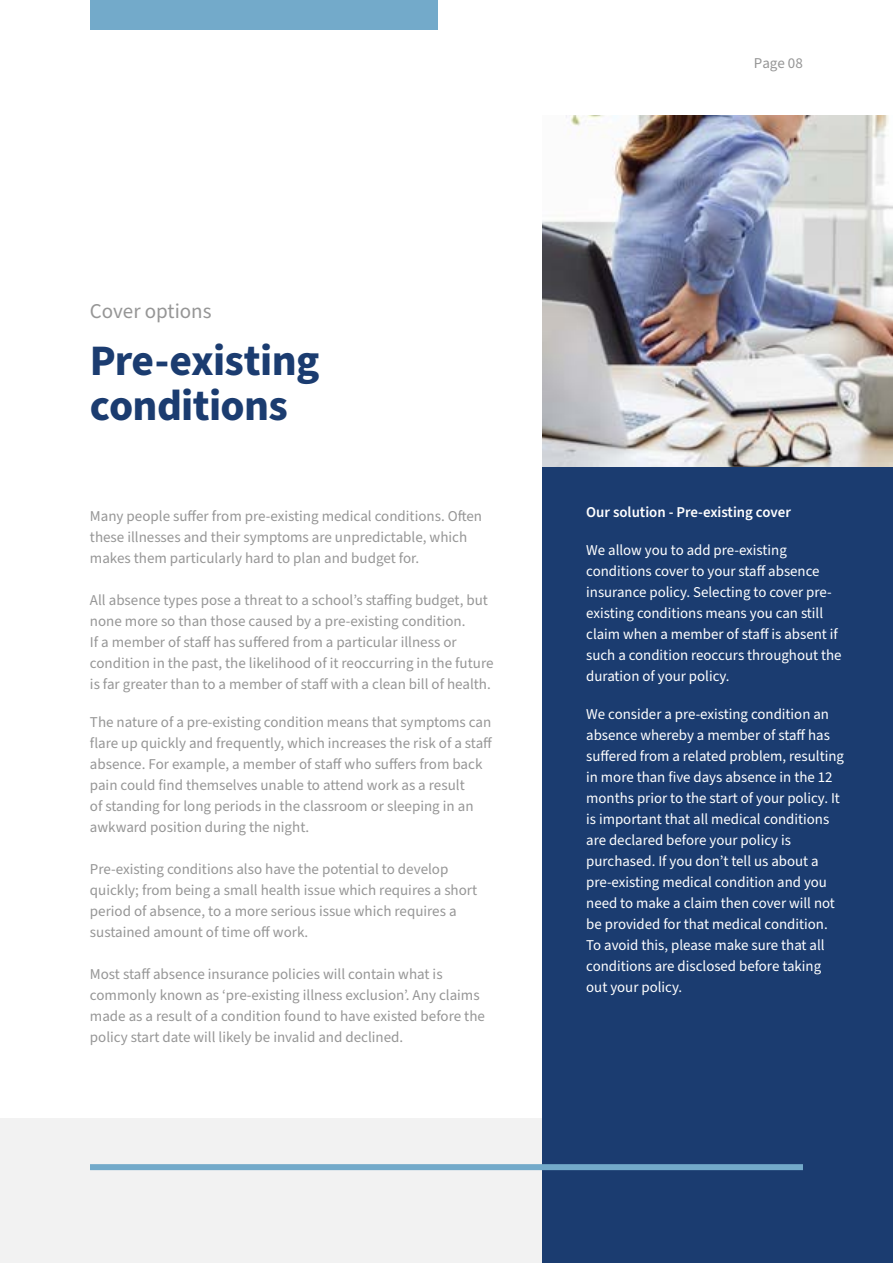
<style>
.page{position:relative;width:893px;height:1263px;background:#fff}
.page>*{position:absolute;margin:0;border:0;box-sizing:border-box;transform-origin:0 0}
.t1{font:700 43.5px/45px "Source Sans Pro";letter-spacing:-.015em;color:#1b3c70}
.t2{font:21px "Source Sans Pro";color:#969696}
.t3{font:15px/21px "Source Sans Pro";color:#969696}
.t4{font:15px/21px "Source Sans Pro";color:#fff}
.t5{font:600 15px "Source Sans Pro";color:#fff}
</style>
<div class="page">
<div style="left:0;top:1118px;width:893px;height:145px;background:#ededed"></div>
<div style="left:543px;top:465px;width:350px;height:798px;background:#1b3c70"></div>
<img style="left:542px;top:116px;width:351px;height:350px">
<div style="left:90px;top:1164px;width:713px;height:6px;background:#73aaca"></div>
<div style="left:90px;top:0;width:347px;height:30px;background:#73aaca"></div>
<h2 class="t2" style="left:90px;top:297px;width:123px">Cover options</h2>
<h1 class="t1" style="left:90px;top:339px;width:231px">Pre-existing conditions</h1>
<p class="t3" style="left:90px;top:506px;width:394px">Many people suffer from pre-existing medical conditions. Often these illnesses and their symptoms are unpredictable, which makes them particularly hard to plan and budget for.</p>
<p class="t3" style="left:90px;top:590px;width:405px">All absence types pose a threat to a school’s staffing budget, but none more so than those caused by a pre-existing condition.<br>If a member of staff has suffered from a particular illness or condition in the past, the likelihood of it reoccurring in the future is far greater than to a member of staff with a clean bill of health.</p>
<p class="t3" style="left:90px;top:712px;width:404px">The nature of a pre-existing condition means that symptoms can flare up quickly and frequently, which increases the risk of a staff absence. For example, a member of staff who suffers from back pain could find themselves unable to attend work as a result<br>of standing for long periods in the classroom or sleeping in an awkward position during the night.</p>
<p class="t3" style="left:90px;top:859px;width:389px">Pre-existing conditions also have the potential to develop quickly; from being a small health issue which requires a short period of absence, to a more serious issue which requires a sustained amount of time off work.</p>
<p class="t3" style="left:90px;top:964px;width:396px">Most staff absence insurance policies will contain what is commonly known as ‘pre-existing illness exclusion’. Any claims made as a result of a condition found to have existed before the policy start date will likely be invalid and declined.</p>
<p class="t3" style="left:754px;top:53px;width:51px">Page 08</p>
<p class="t5" style="left:586px;top:502px;width:206px">Our solution - Pre-existing cover</p>
<p class="t4" style="left:586px;top:540px;width:257px">We allow you to add pre-existing conditions cover to your staff absence insurance policy. Selecting to cover pre&shy;existing conditions means you can still claim when a member of staff is absent if such a condition reoccurs throughout the duration of your policy.</p>
<p class="t4" style="left:586px;top:704px;width:259px">We consider a pre-existing condition an absence whereby a member of staff has suffered from a related problem, resulting in more than five days absence in the 12 months prior to the start of your policy. It is important that all medical conditions are declared before your policy is purchased. If you don’t tell us about a pre-existing medical condition and you need to make a claim then cover will not be provided for that medical condition.<br>To avoid this, please make sure that all conditions are disclosed before taking out your policy.</p>
</div>
